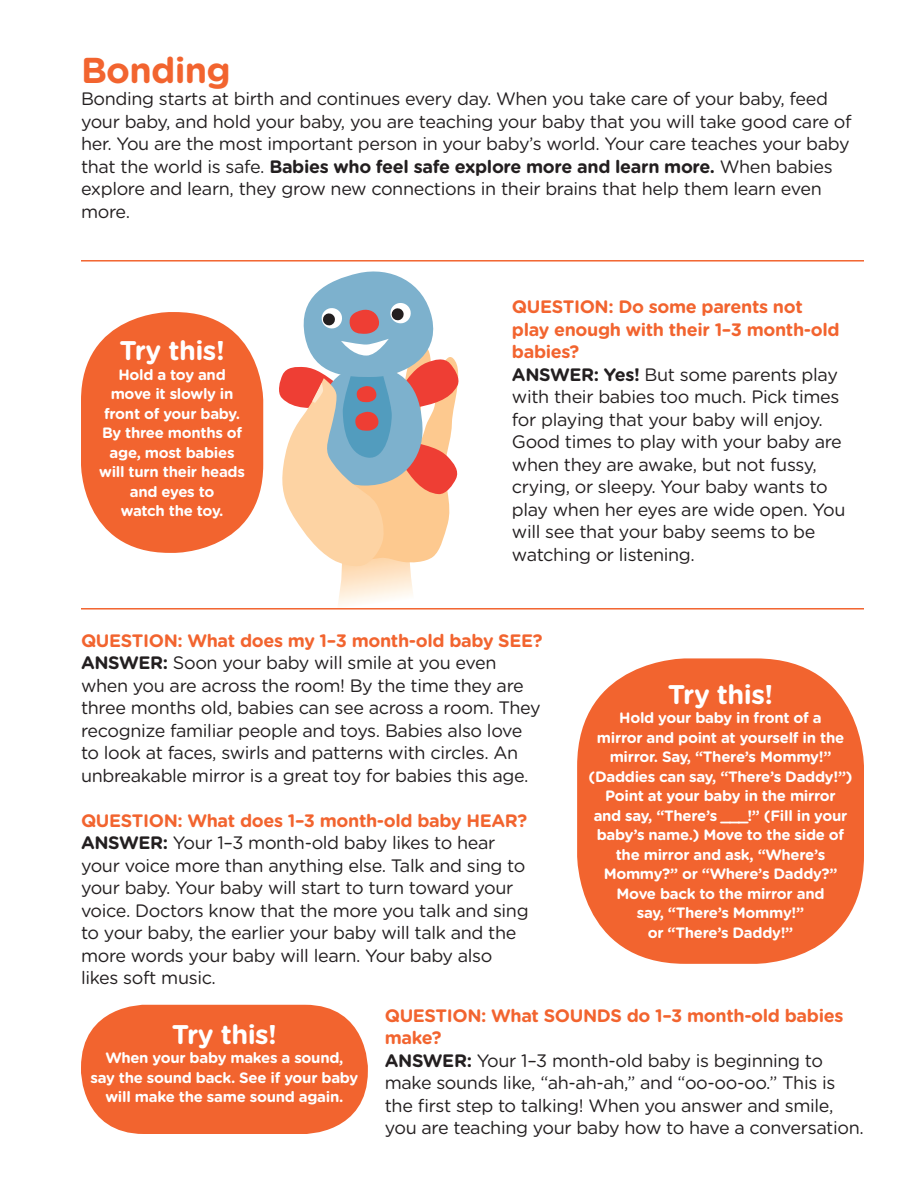
<style>
.page{position:relative;width:918px;height:1188px;background:#fff}
.page>*{position:absolute;margin:0;border:0;box-sizing:border-box;transform-origin:0 0}
.t1{font:700 36px "Gotham Rounded";letter-spacing:-.02em;color:#f2642f}
.t2{font:700 27px "Gotham Rounded";letter-spacing:-.02em;color:#fff}
.t3{font:18px/22.5px "Gotham Rounded";letter-spacing:-.02em;color:#231f20}
.t4{font:700 18px/22.5px "Gotham Rounded";letter-spacing:-.02em;color:#f2642f}
.t5{font:700 15px/19.5px "Gotham Rounded";letter-spacing:-.02em;color:#fff;text-align:center}
.s1{font-weight:700}
</style>
<div class="page">
<svg style="left:279px;top:271px;width:179px;height:335px"></svg>
<div style="left:577px;top:658px;width:287px;height:306px;background:#f2642f;border-radius:108px"></div>
<div style="left:81px;top:312px;width:182px;height:241px;background:#f2642f;border-radius:88px"></div>
<div style="left:81px;top:1005px;width:287px;height:129px;background:#f2642f;border-radius:63px"></div>
<hr style="left:81px;top:260px;width:783px;height:2px;background:#f2642f">
<hr style="left:81px;top:608px;width:783px;height:2px;background:#f2642f">
<p class="t1" style="left:81px;top:44px;width:151px">Bonding</p>
<p class="t3" style="left:81px;top:87px;width:772px">Bonding starts at birth and continues every day. When you take care of your baby, feed your baby, and hold your baby, you are teaching your baby that you will take good care of her. You are the most important person in your baby’s world. Your care teaches your baby that the world is safe. <span class="s1">Babies who feel safe explore more and learn more.</span> When babies explore and learn, they grow new connections in their brains that help them learn even more.</p>
<p class="t2" style="left:120px;top:331px;width:107px">Try this!</p>
<p class="t5" style="left:118px;top:364px;width:109px">Hold a toy and</p>
<p class="t5" style="left:111px;top:384px;width:124px">move it slowly in</p>
<p class="t5" style="left:104px;top:403px;width:137px">front of your baby.</p>
<p class="t5" style="left:102px;top:423px;width:142px">By three months of</p>
<p class="t5" style="left:110px;top:442px;width:127px">age, most babies</p>
<p class="t5" style="left:99px;top:462px;width:147px">will turn their heads</p>
<p class="t5" style="left:130px;top:481px;width:86px">and eyes to</p>
<p class="t5" style="left:121px;top:501px;width:104px">watch the toy.</p>
<p class="t4" style="left:512px;top:295px;width:329px">QUESTION: Do some parents not play enough with their 1–3 month-old babies?</p>
<p class="t3" style="left:512px;top:362px;width:335px"><span class="s1">ANSWER: Yes!</span> But some parents play with their babies too much. Pick times for playing that your baby will enjoy.<br>Good times to play with your baby are when they are awake, but not fussy, crying, or sleepy. Your baby wants to play when her eyes are wide open. You will see that your baby seems to be watching or listening.</p>
<p class="t4" style="left:81px;top:628px;width:463px">QUESTION: What does my 1–3 month-old baby SEE?</p>
<p class="t3" style="left:81px;top:651px;width:461px"><span class="s1">ANSWER:</span> Soon your baby will smile at you even when you are across the room! By the time they are three months old, babies can see across a room. They recognize familiar people and toys. Babies also love to look at faces, swirls and patterns with circles. An unbreakable mirror is a great toy for babies this age.</p>
<p class="t4" style="left:81px;top:808px;width:448px">QUESTION: What does 1–3 month-old baby HEAR?</p>
<p class="t3" style="left:81px;top:831px;width:416px"><span class="s1">ANSWER:</span> Your 1–3 month-old baby likes to hear</p>
<p class="t3" style="left:81px;top:853px;width:446px">your voice more than anything else. Talk and sing to</p>
<p class="t3" style="left:81px;top:876px;width:434px">your baby. Your baby will start to turn toward your</p>
<p class="t3" style="left:81px;top:898px;width:449px">voice. Doctors know that the more you talk and sing</p>
<p class="t3" style="left:81px;top:921px;width:437px">to your baby, the earlier your baby will talk and the</p>
<p class="t3" style="left:81px;top:943px;width:413px">more words your baby will learn. Your baby also</p>
<p class="t3" style="left:81px;top:966px;width:137px">likes soft music.</p>
<p class="t2" style="left:668px;top:674px;width:107px">Try this!</p>
<p class="t5" style="left:619px;top:707px;width:204px">Hold your baby in front of a</p>
<p class="t5" style="left:589px;top:727px;width:265px">mirror and point at yourself in the mirror. Say, “There’s Mommy!” (Daddies can say, “There’s Daddy!”)<br>Point at your baby in the mirror</p>
<p class="t5" style="left:594px;top:805px;width:255px;text-align:left">and say, “There’s ___!” (Fill in your baby’s name.) Move to the side of</p>
<p class="t5" style="left:604px;top:844px;width:235px">the mirror and ask, “Where’s<br>Mommy?” or “Where’s Daddy?”</p>
<p class="t5" style="left:617px;top:883px;width:209px">Move back to the mirror and</p>
<p class="t5" style="left:637px;top:902px;width:169px">say, “There’s Mommy!”</p>
<p class="t5" style="left:648px;top:922px;width:147px">or “There’s Daddy!”</p>
<p class="t2" style="left:172px;top:1015px;width:107px">Try this!</p>
<p class="t5" style="left:105px;top:1048px;width:240px">When your baby makes a sound,</p>
<p class="t5" style="left:90px;top:1067px;width:269px">say the sound back. See if your baby will make the same sound again.</p>
<p class="t4" style="left:385px;top:1004px;width:460px">QUESTION: What SOUNDS do 1–3 month-old babies make?</p>
<p class="t3" style="left:385px;top:1049px;width:481px"><span class="s1">ANSWER:</span> Your 1–3 month-old baby is beginning to make sounds like, “ah-ah-ah,” and “oo-oo-oo.” This is the first step to talking! When you answer and smile, you are teaching your baby how to have a conversation.</p>
</div>
